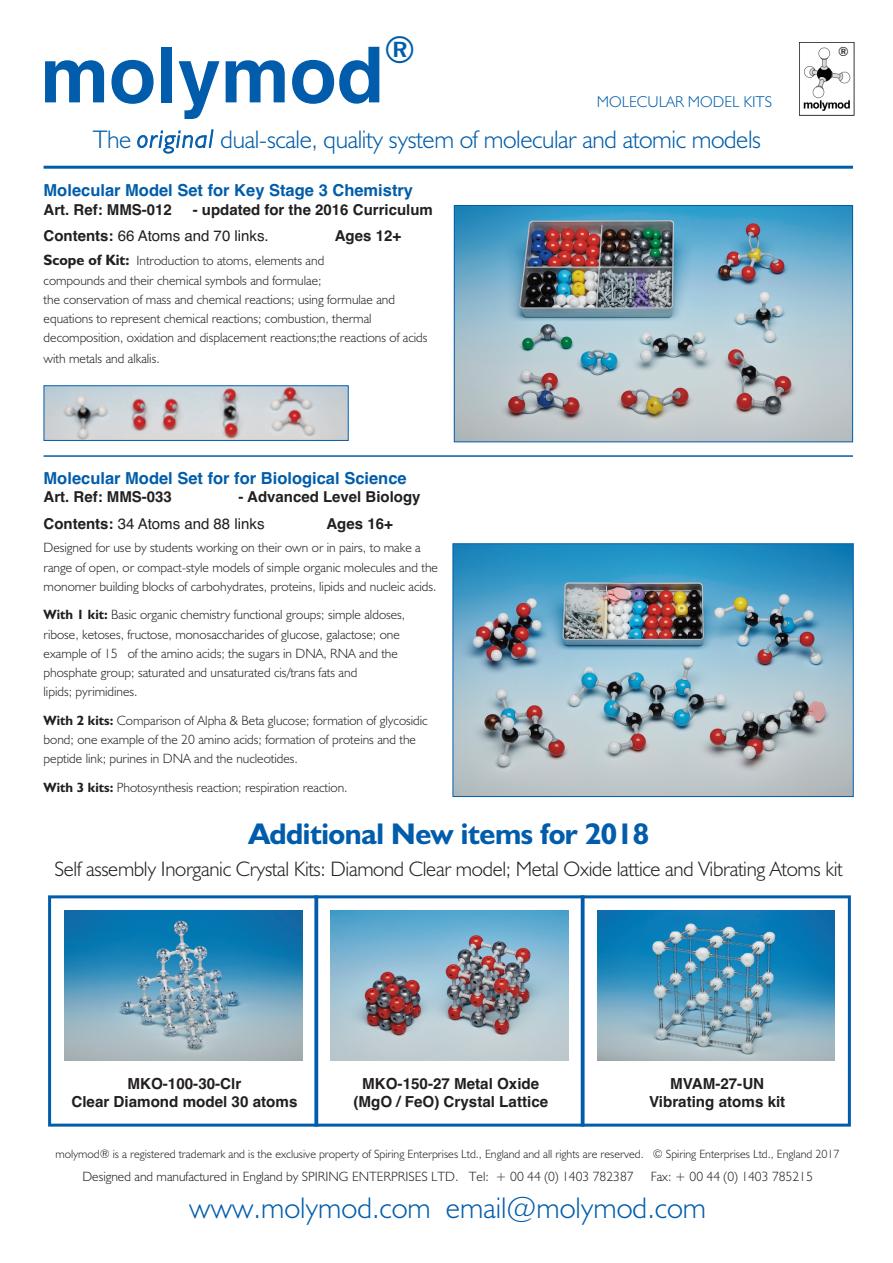
<style>
.page{position:relative;width:893px;height:1263px;background:#fff}
.page>*{position:absolute;margin:0;border:0;box-sizing:border-box;transform-origin:0 0}
.t1{font:700 77.4px "Helvetica";color:#015dab}
.t2{font:37.5px "Humanist 777 BT Bold Condensed B";color:#015dab}
.t3{font:300 30px "Humanist 521 BT";color:#015dab}
.t4{font:700 30px "Humanist 521 BT";letter-spacing:-.015em;color:#015dab}
.t5{font:300 25.5px "Humanist 521 BT";letter-spacing:-.015em;color:#015dab}
.t6{font:300 21px "Humanist 521 BT";letter-spacing:-.015em;color:#231f20}
.t7{font:700 16.5px "Helvetica";color:#015dab}
.t8{font:300 15.75px "Humanist 521 BT";color:#015dab}
.t9{font:700 15.15px/18.1px "Helvetica";color:#231f20;text-align:center}
.t10{font:700 15px/25.8px "Helvetica";color:#231f20}
.t11{font:300 13.5px/19.4px "Humanist 521 BT";color:#231f20}
.t12{font:12.75px "Humanist 777 BT Bold Condensed B";color:#231f20}
.t13{font:300 12px "Humanist 521 BT";color:#231f20}
.s1{font-style:italic}
.s2{font-weight:400}
.s3{font-weight:700;font-size:15px}
.s4{font-weight:700}
</style>
<div class="page">
<hr style="left:44px;top:166px;width:809px;height:3px;background:#015dab">
<img style="left:799px;top:43px;width:56px;height:73px">
<svg style="left:137px;top:129px;width:77px;height:25px"></svg>
<img style="left:456px;top:207px;width:395px;height:233px">
<div style="left:454px;top:205px;width:399px;height:237px;border:1px solid #015dab"></div>
<img style="left:46px;top:387px;width:301px;height:52px">
<div style="left:44px;top:385px;width:305px;height:56px;border:1px solid #015dab"></div>
<img style="left:455px;top:545px;width:397px;height:250px">
<div style="left:453px;top:543px;width:401px;height:254px;border:1px solid #015dab"></div>
<div style="left:48px;top:895px;width:270px;height:231px;border:3px solid #015dab"></div>
<hr style="left:44px;top:455px;width:809px;height:2px;background:#015dab">
<img style="left:64px;top:911px;width:238px;height:149px">
<div style="left:314px;top:895px;width:271px;height:231px;border:3px solid #015dab"></div>
<img style="left:331px;top:911px;width:237px;height:149px">
<div style="left:581px;top:895px;width:270px;height:231px;border:3px solid #015dab"></div>
<img style="left:597px;top:911px;width:238px;height:149px">
<p class="t1" style="left:40px;top:13px;width:345px">molymod</p>
<p class="t2" style="left:384px;top:27px;width:33px">®</p>
<p class="t8" style="left:597px;top:92px;width:177px">MOLECULAR MODEL KITS</p>
<p class="t5" style="left:93px;top:124px;width:670px">The <span class="s1">original</span> dual-scale, quality system of molecular and atomic models</p>
<p class="t7" style="left:44px;top:177px;width:371px">Molecular Model Set for Key Stage 3 Chemistry</p>
<p class="t10" style="left:44px;top:197px;width:130px">Art. Ref: MMS-012</p>
<p class="t10" style="left:44px;top:197px;width:391px;text-indent:149px">- updated for the 2016 Curriculum<br>Contents: <span class="s2">66 Atoms and 70 links.</span></p>
<p class="t10" style="left:335px;top:223px;width:68px">Ages 12+</p>
<p class="t11" style="left:44px;top:250px;width:386px"><span class="s3">Scope of Kit:</span> Introduction to atoms, elements and<br>compounds and their chemical symbols and formulae;<br>the conservation of mass and chemical reactions; using formulae and equations to represent chemical reactions; combustion, thermal decomposition, oxidation and displacement reactions;the reactions of acids</p>
<p class="t11" style="left:44px;top:349px;width:118px">with metals and alkalis.</p>
<p class="t12" style="left:838px;top:44px;width:12px">®</p>
<p class="t7" style="left:44px;top:465px;width:365px">Molecular Model Set for for Biological Science</p>
<p class="t10" style="left:44px;top:484px;width:130px">Art. Ref: MMS-033</p>
<p class="t10" style="left:44px;top:484px;width:379px;line-height:27px;text-indent:195px">- Advanced Level Biology<br>Contents: <span class="s2">34 Atoms and 88 links</span></p>
<p class="t10" style="left:326px;top:511px;width:68px">Ages 16+</p>
<p class="t11" style="left:44px;top:538px;width:396px">Designed for use by students working on their own or in pairs, to make a range of open, or compact-style models of simple organic molecules and the monomer building blocks of carbohydrates, proteins, lipids and nucleic acids.</p>
<p class="t11" style="left:44px;top:605px;width:363px"><span class="s4">With 1 kit:</span> Basic organic chemistry functional groups; simple aldoses, ribose, ketoses, fructose, monosaccharides of glucose, galactose; one example of 15 of the amino acids; the sugars in DNA, RNA and the phosphate group; saturated and unsaturated cis/trans fats and<br>lipids; pyrimidines.</p>
<p class="t11" style="left:44px;top:710px;width:386px"><span class="s4">With 2 kits:</span> Comparison of Alpha &amp; Beta glucose; formation of glycosidic bond; one example of the 20 amino acids; formation of proteins and the peptide link; purines in DNA and the nucleotides.</p>
<p class="t11" style="left:44px;top:777px;width:306px"><span class="s4">With 3 kits:</span> Photosynthesis reaction; respiration reaction.</p>
<p class="t4" style="left:248px;top:815px;width:402px">Additional New items for 2018</p>
<p class="t6" style="left:55px;top:856px;width:790px">Self assembly Inorganic Crystal Kits: Diamond Clear model; Metal Oxide lattice and Vibrating Atoms kit</p>
<p class="t9" style="left:71px;top:1075px;width:228px">MKO-100-30-Clr<br>Clear Diamond model 30 atoms</p>
<p class="t9" style="left:353px;top:1075px;width:196px">MKO-150-27 Metal Oxide (MgO / FeO) Crystal Lattice</p>
<p class="t9" style="left:649px;top:1075px;width:138px">MVAM-27-UN<br>Vibrating atoms kit</p>
<p class="t13" style="left:55px;top:1146px;width:786px">molymod® is a registered trademark and is the exclusive property of Spiring Enterprises Ltd., England and all rights are reserved. © Spiring Enterprises Ltd., England 2017</p>
<p class="t11" style="left:82px;top:1167px;width:553px">Designed and manufactured in England by SPIRING ENTERPRISES LTD. Tel: + 00 44 (0) 1403 782387</p>
<p class="t11" style="left:651px;top:1167px;width:164px">Fax: + 00 44 (0) 1403 785215</p>
<p class="t3" style="left:189px;top:1189px;width:518px">www.molymod.com email@molymod.com</p>
</div>
